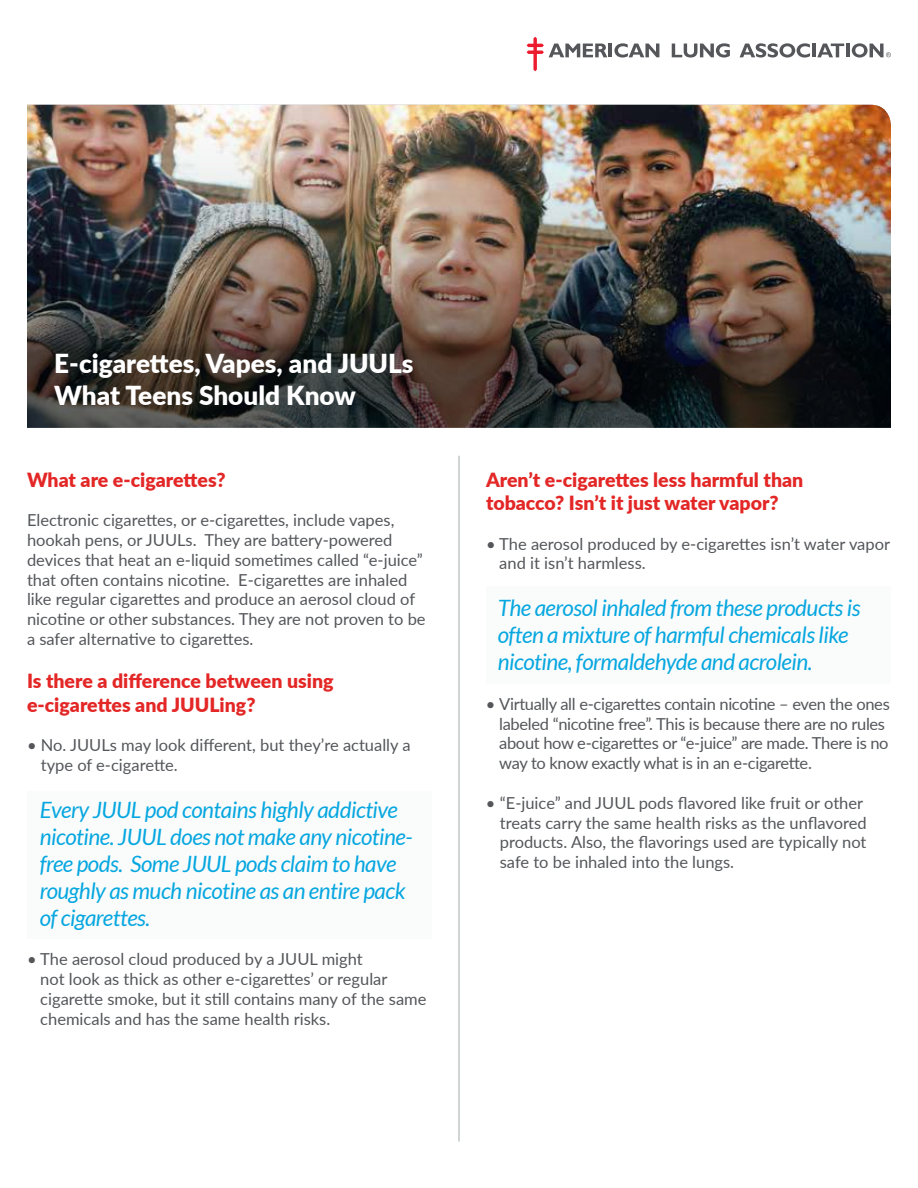
<style>
.page{position:relative;width:918px;height:1188px;background:#fff}
.page>*{position:absolute;margin:0;border:0;box-sizing:border-box;transform-origin:0 0}
.t1{font:900 26.1px/31.3px "Lato";color:#fff}
.t2{font:italic 22.5px/27px "Lato";letter-spacing:-.02em;color:#06a7e0}
.t3{font:900 19.5px/23.4px "Lato";color:#e32726}
.t4{font:16.5px/19.8px "Lato";color:#54565a}
.t5{font:16.5px/19.8px "Lato";letter-spacing:-.02em;color:#54565a}
</style>
<div class="page">
<hr style="left:459px;top:456px;width:1px;height:686px;background:#a3aaad">
<div style="left:486px;top:586px;width:405px;height:98px;background:#fafbfb"></div>
<div style="left:27px;top:791px;width:405px;height:148px;background:#fafbfb"></div>
<img style="left:27px;top:105px;width:864px;height:323px">
<svg style="left:672px;top:43px;width:58px;height:15px"></svg>
<svg style="left:740px;top:43px;width:70px;height:15px"></svg>
<hr style="left:812px;top:44px;width:4px;height:13px;background:#54565a">
<svg style="left:817px;top:43px;width:74px;height:15px"></svg>
<svg style="left:527px;top:37px;width:132px;height:34px"></svg>
<h1 class="t1" style="left:54px;top:347px;width:361px">E-cigarettes, Vapes, and JUULs<br>What Teens Should Know</h1>
<p class="t3" style="left:27px;top:467px;width:200px">What are e-cigarettes?</p>
<p class="t4" style="left:27px;top:510px;width:400px">Electronic cigarettes, or e-cigarettes, include vapes, hookah pens, or JUULs. They are battery-powered devices that heat an e-liquid sometimes called “e-juice” that often contains nicotine. E-cigarettes are inhaled like regular cigarettes and produce an aerosol cloud of nicotine or other substances. They are not proven to be a safer alternative to cigarettes.</p>
<p class="t3" style="left:27px;top:668px;width:308px">Is there a difference between using e-cigarettes and JUULing?</p>
<p class="t4" style="left:41px;top:735px;width:371px;text-indent:-14px">• No. JUULs may look different, but they’re actually a type of e-cigarette.</p>
<h2 class="t2" style="left:40px;top:797px;width:375px">Every JUUL pod contains highly addictive nicotine. JUUL does not make any nicotine&shy;free pods. Some JUUL pods claim to have roughly as much nicotine as an entire pack of cigarettes.</h2>
<p class="t4" style="left:40px;top:949px;width:388px;text-indent:-13px">• The aerosol cloud produced by a JUUL might<br>not look as thick as other e-cigarettes’ or regular cigarette smoke, but it still contains many of the same chemicals and has the same health risks.</p>
<p class="t3" style="left:486px;top:467px;width:319px">Aren’t e-cigarettes less harmful than tobacco? Isn’t it just water vapor?</p>
<p class="t4" style="left:499px;top:533px;width:392px;text-indent:-13px">• The aerosol produced by e-cigarettes isn’t water vapor and it isn’t harmless.</p>
<h2 class="t2" style="left:498px;top:595px;width:364px">The aerosol inhaled from these products is often a mixture of harmful chemicals like nicotine, formaldehyde and acrolein.</h2>
<p class="t5" style="left:499px;top:693px;width:392px;text-indent:-13px">• Virtually all e-cigarettes contain nicotine – even the ones labeled “nicotine free”. This is because there are no rules about how e-cigarettes or “e-juice” are made. There is no way to know exactly what is in an e-cigarette.</p>
<p class="t4" style="left:500px;top:792px;width:369px;text-indent:-14px">• “E-juice” and JUUL pods flavored like fruit or other treats carry the same health risks as the unflavored products. Also, the flavorings used are typically not safe to be inhaled into the lungs.</p>
</div>
